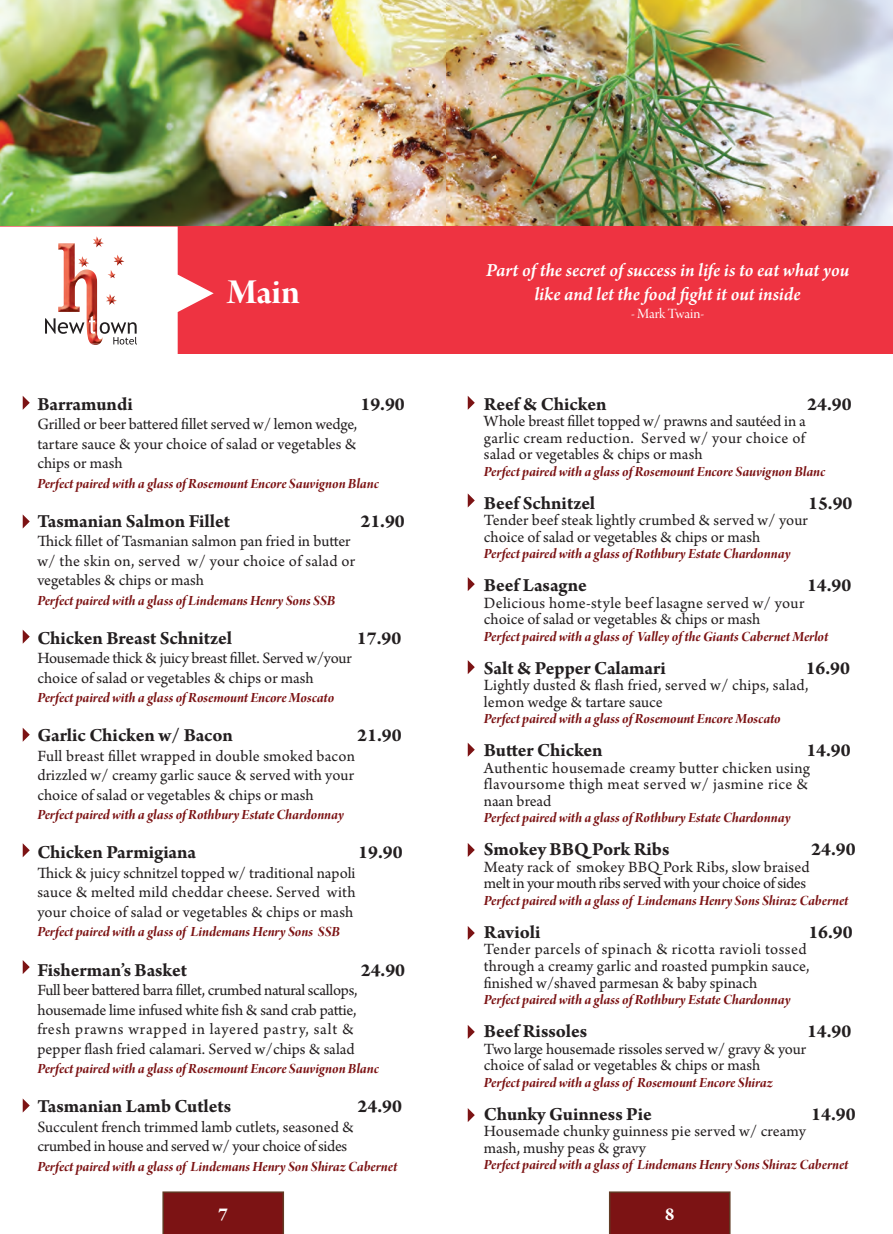
<style>
.page{position:relative;width:893px;height:1234px;background:#fff}
.page>*{position:absolute;margin:0;border:0;box-sizing:border-box;transform-origin:0 0}
.t1{font:37.5px "Arno Pro Bold Display";color:#fff}
.t2{font:700 19.5px "Arno Pro";letter-spacing:-.005em;color:#231f20}
.t3{font:italic 600 19.5px/23.4px "Arno Pro";letter-spacing:-.005em;color:#fff;text-align:center}
.t4{font:700 19.5px "Arno Pro";color:#fff}
.t5{font:16.5px/19.5px "Arno Pro";color:#231f20}
.t6{font:16.5px/16.5px "Arno Pro";letter-spacing:-.02em;color:#231f20}
.t7{font:15px "Arno Pro Bold Italic Display";letter-spacing:-.005em;color:#7c1314}
.t8{font:15px "Arno Pro Display";color:#fff}
</style>
<div class="page">
<img style="left:0;top:0;width:893px;height:226px">
<div style="left:0;top:226px;width:446px;height:128px;background:#ee3341"></div>
<svg style="left:0;top:226px;width:214px;height:128px;background:#f5d1d1"></svg>
<svg style="left:162px;top:1191px;width:122px;height:42px;background:#7c1818"></svg>
<svg style="left:23px;top:396px;width:7px;height:14px"></svg>
<svg style="left:23px;top:515px;width:7px;height:13px"></svg>
<svg style="left:23px;top:630px;width:7px;height:13px"></svg>
<svg style="left:23px;top:728px;width:7px;height:13px"></svg>
<svg style="left:23px;top:843px;width:7px;height:14px"></svg>
<svg style="left:23px;top:960px;width:7px;height:13px"></svg>
<svg style="left:23px;top:1099px;width:7px;height:13px"></svg>
<div style="left:446px;top:226px;width:447px;height:128px;background:#ee3341"></div>
<svg style="left:609px;top:1191px;width:121px;height:42px;background:#7b1717"></svg>
<svg style="left:468px;top:396px;width:7px;height:14px"></svg>
<svg style="left:468px;top:493px;width:7px;height:14px"></svg>
<svg style="left:468px;top:577px;width:7px;height:14px"></svg>
<svg style="left:468px;top:660px;width:7px;height:14px"></svg>
<svg style="left:468px;top:743px;width:7px;height:13px"></svg>
<svg style="left:468px;top:843px;width:7px;height:13px"></svg>
<svg style="left:468px;top:926px;width:7px;height:13px"></svg>
<svg style="left:468px;top:1025px;width:7px;height:13px"></svg>
<svg style="left:468px;top:1108px;width:7px;height:13px"></svg>
<h1 class="t1" style="left:227px;top:271px;width:74px">Main</h1>
<p class="t2" style="left:37px;top:392px;width:97px">Barramundi</p>
<p class="t2" style="left:360px;top:392px;width:46px">19.90</p>
<p class="t5" style="left:37px;top:415px;width:321px;text-align:justify">Grilled or beer battered fillet served w/ lemon wedge, tartare sauce &amp; your choice of salad or vegetables &amp; chips or mash</p>
<p class="t7" style="left:37px;top:474px;width:343px">Perfect paired with a glass of Rosemount Encore Sauvignon Blanc</p>
<p class="t2" style="left:37px;top:509px;width:194px">Tasmanian Salmon Fillet</p>
<p class="t2" style="left:360px;top:509px;width:46px">21.90</p>
<p class="t5" style="left:37px;top:532px;width:319px">Thick fillet of Tasmanian salmon pan fried in butter w/ the skin on, served w/ your choice of salad or vegetables &amp; chips or mash</p>
<p class="t7" style="left:37px;top:591px;width:299px">Perfect paired with a glass of Lindemans Henry Sons SSB</p>
<p class="t2" style="left:37px;top:626px;width:196px">Chicken Breast Schnitzel</p>
<p class="t2" style="left:357px;top:626px;width:46px">17.90</p>
<p class="t5" style="left:37px;top:649px;width:316px">Housemade thick &amp; juicy breast fillet. Served w/your choice of salad or vegetables &amp; chips or mash</p>
<p class="t7" style="left:37px;top:689px;width:298px">Perfect paired with a glass of Rosemount Encore Moscato</p>
<p class="t2" style="left:37px;top:724px;width:197px">Garlic Chicken w/ Bacon</p>
<p class="t2" style="left:357px;top:724px;width:46px">21.90</p>
<p class="t5" style="left:37px;top:746px;width:319px;text-align:justify">Full breast fillet wrapped in double smoked bacon drizzled w/ creamy garlic sauce &amp; served with your choice of salad or vegetables &amp; chips or mash</p>
<p class="t7" style="left:37px;top:806px;width:308px">Perfect paired with a glass of Rothbury Estate Chardonnay</p>
<p class="t2" style="left:37px;top:841px;width:160px">Chicken Parmigiana</p>
<p class="t2" style="left:358px;top:841px;width:46px">19.90</p>
<p class="t5" style="left:37px;top:863px;width:320px;text-align:justify">Thick &amp; juicy schnitzel topped w/ traditional napoli sauce &amp; melted mild cheddar cheese. Served with your choice of salad or vegetables &amp; chips or mash</p>
<p class="t7" style="left:37px;top:923px;width:304px">Perfect paired with a glass of Lindemans Henry Sons SSB</p>
<p class="t2" style="left:37px;top:958px;width:151px">Fisherman’s Basket</p>
<p class="t2" style="left:361px;top:958px;width:46px">24.90</p>
<p class="t5" style="left:37px;top:980px;width:321px">Full beer battered barra fillet, crumbed natural scallops, housemade lime infused white fish &amp; sand crab pattie, fresh prawns wrapped in layered pastry, salt &amp; pepper flash fried calamari. Served w/chips &amp; salad</p>
<p class="t7" style="left:37px;top:1059px;width:343px">Perfect paired with a glass of Rosemount Encore Sauvignon Blanc</p>
<p class="t2" style="left:37px;top:1094px;width:195px">Tasmanian Lamb Cutlets</p>
<p class="t2" style="left:358px;top:1094px;width:46px">24.90</p>
<p class="t5" style="left:37px;top:1117px;width:318px">Succulent french trimmed lamb cutlets, seasoned &amp; crumbed in house and served w/ your choice of sides</p>
<p class="t7" style="left:37px;top:1157px;width:361px">Perfect paired with a glass of Lindemans Henry Son Shiraz Cabernet</p>
<p class="t4" style="left:218px;top:1202px;width:11px">7</p>
<p class="t3" style="left:486px;top:259px;width:365px">Part of the secret of success in life is to eat what you like and let the food fight it out inside</p>
<p class="t8" style="left:631px;top:305px;width:75px">- Mark Twain-</p>
<p class="t2" style="left:484px;top:392px;width:124px">Reef &amp; Chicken</p>
<p class="t2" style="left:807px;top:392px;width:46px">24.90</p>
<p class="t5" style="left:484px;top:413px;width:323px;line-height:16.5px;text-align:justify">Whole breast fillet topped w/ prawns and sautéed in a garlic cream reduction. Served w/ your choice of salad or vegetables &amp; chips or mash</p>
<p class="t7" style="left:484px;top:462px;width:343px">Perfect paired with a glass of Rosemount Encore Sauvignon Blanc</p>
<p class="t2" style="left:484px;top:491px;width:113px">Beef Schnitzel</p>
<p class="t2" style="left:808px;top:491px;width:46px">15.90</p>
<p class="t5" style="left:484px;top:512px;width:325px;line-height:16.5px">Tender beef steak lightly crumbed &amp; served w/ your choice of salad or vegetables &amp; chips or mash</p>
<p class="t7" style="left:484px;top:545px;width:308px">Perfect paired with a glass of Rothbury Estate Chardonnay</p>
<p class="t2" style="left:484px;top:574px;width:104px">Beef Lasagne</p>
<p class="t2" style="left:807px;top:574px;width:46px">14.90</p>
<p class="t5" style="left:484px;top:595px;width:322px;line-height:16.5px">Delicious home-style beef lasagne served w/ your choice of salad or vegetables &amp; chips or mash</p>
<p class="t7" style="left:484px;top:627px;width:346px">Perfect paired with a glass of Valley of the Giants Cabernet Merlot</p>
<p class="t2" style="left:484px;top:656px;width:184px">Salt &amp; Pepper Calamari</p>
<p class="t2" style="left:806px;top:656px;width:46px">16.90</p>
<p class="t5" style="left:484px;top:677px;width:326px;line-height:16.5px">Lightly dusted &amp; flash fried, served w/ chips, salad, lemon wedge &amp; tartare sauce</p>
<p class="t7" style="left:484px;top:710px;width:298px">Perfect paired with a glass of Rosemount Encore Moscato</p>
<p class="t2" style="left:484px;top:739px;width:120px">Butter Chicken</p>
<p class="t2" style="left:806px;top:739px;width:46px">14.90</p>
<p class="t5" style="left:484px;top:760px;width:328px;line-height:16.5px;text-align:justify">Authentic housemade creamy butter chicken using flavoursome thigh meat served w/ jasmine rice &amp; naan bread</p>
<p class="t7" style="left:484px;top:809px;width:308px">Perfect paired with a glass of Rothbury Estate Chardonnay</p>
<p class="t2" style="left:484px;top:838px;width:187px">Smokey BBQ Pork Ribs</p>
<p class="t2" style="left:811px;top:838px;width:46px">24.90</p>
<p class="t6" style="left:484px;top:859px;width:327px">Meaty rack of smokey BBQ Pork Ribs, slow braised melt in your mouth ribs served with your choice of sides</p>
<p class="t7" style="left:484px;top:891px;width:366px">Perfect paired with a glass of Lindemans Henry Sons Shiraz Cabernet</p>
<p class="t2" style="left:484px;top:920px;width:58px">Ravioli</p>
<p class="t2" style="left:808px;top:920px;width:46px">16.90</p>
<p class="t5" style="left:484px;top:941px;width:327px;line-height:16.5px">Tender parcels of spinach &amp; ricotta ravioli tossed through a creamy garlic and roasted pumpkin sauce, finished w/shaved parmesan &amp; baby spinach</p>
<p class="t7" style="left:484px;top:990px;width:308px">Perfect paired with a glass of Rothbury Estate Chardonnay</p>
<p class="t2" style="left:484px;top:1019px;width:105px">Beef Rissoles</p>
<p class="t2" style="left:807px;top:1019px;width:46px">14.90</p>
<p class="t5" style="left:484px;top:1040px;width:324px;line-height:16.5px">Two large housemade rissoles served w/ gravy &amp; your choice of salad or vegetables &amp; chips or mash</p>
<p class="t7" style="left:484px;top:1073px;width:291px">Perfect paired with a glass of Rosemount Encore Shiraz</p>
<p class="t2" style="left:484px;top:1102px;width:169px">Chunky Guinness Pie</p>
<p class="t2" style="left:811px;top:1102px;width:46px">14.90</p>
<p class="t5" style="left:484px;top:1123px;width:324px;line-height:16.5px">Housemade chunky guinness pie served w/ creamy mash, mushy peas &amp; gravy</p>
<p class="t7" style="left:484px;top:1155px;width:366px">Perfect paired with a glass of Lindemans Henry Sons Shiraz Cabernet</p>
<p class="t4" style="left:665px;top:1202px;width:11px">8</p>
</div>
